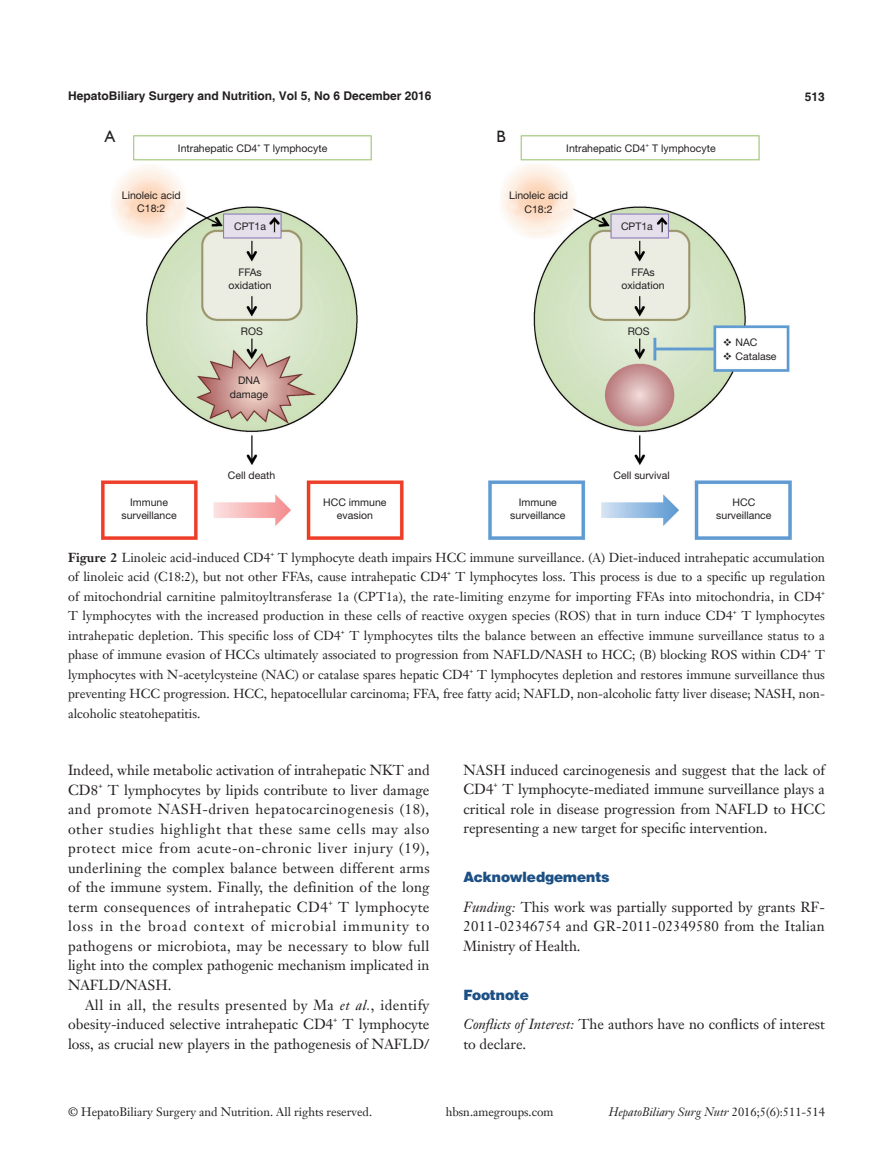
<style>
.page{position:relative;width:893px;height:1170px;background:#fff}
.page>*{position:absolute;margin:0;border:0;box-sizing:border-box;transform-origin:0 0}
.t1{font:16.5px "Humanist 521 BT";color:#231f20}
.首段不空4mm{font:14.25px/19.5px "Janson Text LT";color:#231f20}
.一级标题-6_5{font:900 14.25px "Helvetica";color:#1c5085}
.t2{font:12.75px/19.5px "Janson Text LT";letter-spacing:.005em;color:#231f20}
.t3{font:12px "Janson Text LT";color:#231f20}
.t4{font:700 12px "Helvetica";color:#231f20}
.t5{font:italic 12px "Janson Text LT";color:#231f20}
.t6{font:10.5px/13.5px "Helvetica Neue LT Pro";color:#231f20;text-align:center}
.t7{font:8.25px "Janson Text LT";color:#231f20}
.t8{font:7.5px "Janson Text LT";color:#231f20}
.t9{font:6.15px "Helvetica Neue LT Pro";color:#231f20}
.s1{font-weight:700}
.s2{font-style:italic}
.s3{font-style:normal}
</style>
<div class="page">
<img style="left:102px;top:135px;width:302px;height:404px">
<img style="left:488px;top:135px;width:303px;height:404px">
<div style="left:102px;top:128px;width:17px;height:17px;background:#fff"></div>
<div style="left:493px;top:128px;width:17px;height:17px;background:#fff"></div>
<p class="t4" style="left:68px;top:88px;width:365px">HepatoBiliary Surgery and Nutrition, Vol 5, No 6 December 2016</p>
<p class="t4" style="left:805px;top:89px;width:22px">513</p>
<p class="t1" style="left:105px;top:126px;width:12px">A</p>
<p class="t1" style="left:496px;top:126px;width:11px">B</p>
<p class="t6" style="left:178px;top:141px;width:81px">Intrahepatic CD4</p>
<p class="t9" style="left:257px;top:141px;width:5px">+</p>
<p class="t6" style="left:264px;top:141px;width:65px">T lymphocyte</p>
<p class="t6" style="left:566px;top:141px;width:81px">Intrahepatic CD4</p>
<p class="t9" style="left:646px;top:141px;width:5px">+</p>
<p class="t6" style="left:652px;top:141px;width:65px">T lymphocyte</p>
<p class="t6" style="left:122px;top:188px;width:60px">Linoleic acid<br>C18:2</p>
<p class="t6" style="left:509px;top:188px;width:60px">Linoleic acid<br>C18:2</p>
<p class="t6" style="left:234px;top:219px;width:33px">CPT1a</p>
<p class="t6" style="left:621px;top:219px;width:33px">CPT1a</p>
<p class="t6" style="left:228px;top:265px;width:45px">FFAs oxidation</p>
<p class="t6" style="left:621px;top:265px;width:45px">FFAs oxidation</p>
<p class="t6" style="left:241px;top:324px;width:23px">ROS</p>
<p class="t6" style="left:628px;top:324px;width:23px">ROS</p>
<p class="t6" style="left:230px;top:373px;width:40px">DNA damage</p>
<p class="t6" style="left:723px;top:335px;width:36px">❖ NAC</p>
<p class="t6" style="left:723px;top:349px;width:55px">❖ Catalase</p>
<p class="t6" style="left:228px;top:468px;width:49px">Cell death</p>
<p class="t6" style="left:614px;top:468px;width:58px">Cell survival</p>
<p class="t6" style="left:121px;top:495px;width:57px">Immune surveillance</p>
<p class="t6" style="left:323px;top:495px;width:65px">HCC immune evasion</p>
<p class="t6" style="left:510px;top:495px;width:57px">Immune surveillance</p>
<p class="t6" style="left:716px;top:495px;width:57px">HCC surveillance</p>
<p class="t2" style="left:68px;top:547px;width:204px"><span class="s1">Figure 2</span> Linoleic acid-induced CD4</p>
<p class="t8" style="left:270px;top:548px;width:5px">+</p>
<p class="t2" style="left:68px;top:547px;width:758px;text-indent:210px">T lymphocyte death impairs HCC immune surveillance. (A) Diet-induced intrahepatic accumulation of linoleic acid (C18:2), but not other FFAs, cause intrahepatic CD4</p>
<p class="t2" style="left:68px;top:567px;width:759px;text-align:right">T lymphocytes loss. This process is due to a specific up regulation<br>of mitochondrial carnitine palmitoyltransferase 1a (CPT1a), the rate-limiting enzyme for importing FFAs into mitochondria, in CD4</p>
<p class="t8" style="left:447px;top:568px;width:5px">+</p>
<p class="t8" style="left:821px;top:587px;width:5px">+</p>
<p class="t2" style="left:68px;top:606px;width:666px">T lymphocytes with the increased production in these cells of reactive oxygen species (ROS) that in turn induce CD4</p>
<p class="t8" style="left:733px;top:607px;width:5px">+</p>
<p class="t2" style="left:741px;top:606px;width:85px">T lymphocytes</p>
<p class="t2" style="left:68px;top:625px;width:274px">intrahepatic depletion. This specific loss of CD4</p>
<p class="t8" style="left:341px;top:626px;width:5px">+</p>
<p class="t2" style="left:68px;top:625px;width:758px;text-indent:281px">T lymphocytes tilts the balance between an effective immune surveillance status to a phase of immune evasion of HCCs ultimately associated to progression from NAFLD/NASH to HCC; (B) blocking ROS within CD4</p>
<p class="t8" style="left:807px;top:646px;width:5px">+</p>
<p class="t2" style="left:815px;top:645px;width:11px">T</p>
<p class="t2" style="left:68px;top:664px;width:758px;text-align:justify;text-indent:409px">T lymphocytes depletion and restores immune surveillance thus preventing HCC progression. HCC, hepatocellular carcinoma; FFA, free fatty acid; NAFLD, non-alcoholic fatty liver disease; NASH, non&shy;alcoholic steatohepatitis.</p>
<p class="t2" style="left:68px;top:664px;width:403px">lymphocytes with N-acetylcysteine (NAC) or catalase spares hepatic CD4</p>
<p class="t8" style="left:469px;top:665px;width:5px">+</p>
<p class="首段不空4mm" style="left:68px;top:759px;width:363px;line-height:20px">Indeed, while metabolic activation of intrahepatic NKT and<br>CD8</p>
<p class="首段不空4mm" style="left:68px;top:779px;width:363px;text-align:justify;text-indent:40px">T lymphocytes by lipids contribute to liver damage and promote NASH-driven hepatocarcinogenesis (18), other studies highlight that these same cells may also protect mice from acute-on-chronic liver injury (19), underlining the complex balance between different arms of the immune system. Finally, the definition of the long term consequences of intrahepatic CD4</p>
<p class="t7" style="left:98px;top:779px;width:6px">+</p>
<p class="首段不空4mm" style="left:68px;top:896px;width:363px;text-align:justify;text-indent:270px">T lymphocyte loss in the broad context of microbial immunity to pathogens or microbiota, may be necessary to blow full light into the complex pathogenic mechanism implicated in NAFLD/NASH.</p>
<p class="首段不空4mm" style="left:68px;top:994px;width:363px;text-indent:17px">All in all, the results presented by Ma <span class="s2">et al.</span>, identify obesity-induced selective intrahepatic CD4</p>
<p class="t7" style="left:328px;top:896px;width:6px">+</p>
<p class="首段不空4mm" style="left:68px;top:1014px;width:363px;text-align:right">T lymphocyte<br>loss, as crucial new players in the pathogenesis of NAFLD/</p>
<p class="t7" style="left:333px;top:1013px;width:6px">+</p>
<p class="首段不空4mm" style="left:463px;top:759px;width:363px">NASH induced carcinogenesis and suggest that the lack of<br>CD4</p>
<p class="首段不空4mm" style="left:463px;top:779px;width:363px;text-align:justify;text-indent:39px">T lymphocyte-mediated immune surveillance plays a critical role in disease progression from NAFLD to HCC representing a new target for specific intervention.</p>
<p class="一级标题-6_5" style="left:463px;top:867px;width:148px">Acknowledgements</p>
<p class="首段不空4mm" style="left:463px;top:896px;width:363px;text-align:justify"><span class="s2">Funding:</span> This work was partially supported by grants RF-2011-02346754 and GR-2011-02349580 from the Italian Ministry of Health.</p>
<p class="一级标题-6_5" style="left:463px;top:985px;width:67px">Footnote</p>
<p class="首段不空4mm" style="left:463px;top:1014px;width:363px"><span class="s2">Conflicts of Interest:</span> The authors have no conflicts of interest to declare.</p>
<p class="t7" style="left:494px;top:779px;width:6px">+</p>
<p class="t3" style="left:68px;top:1104px;width:306px">© HepatoBiliary Surgery and Nutrition. All rights reserved.</p>
<p class="t3" style="left:446px;top:1104px;width:109px">hbsn.amegroups.com</p>
<p class="t5" style="left:609px;top:1104px;width:217px">HepatoBiliary Surg Nutr <span class="s3">2016;5(6):511-514</span></p>
</div>
